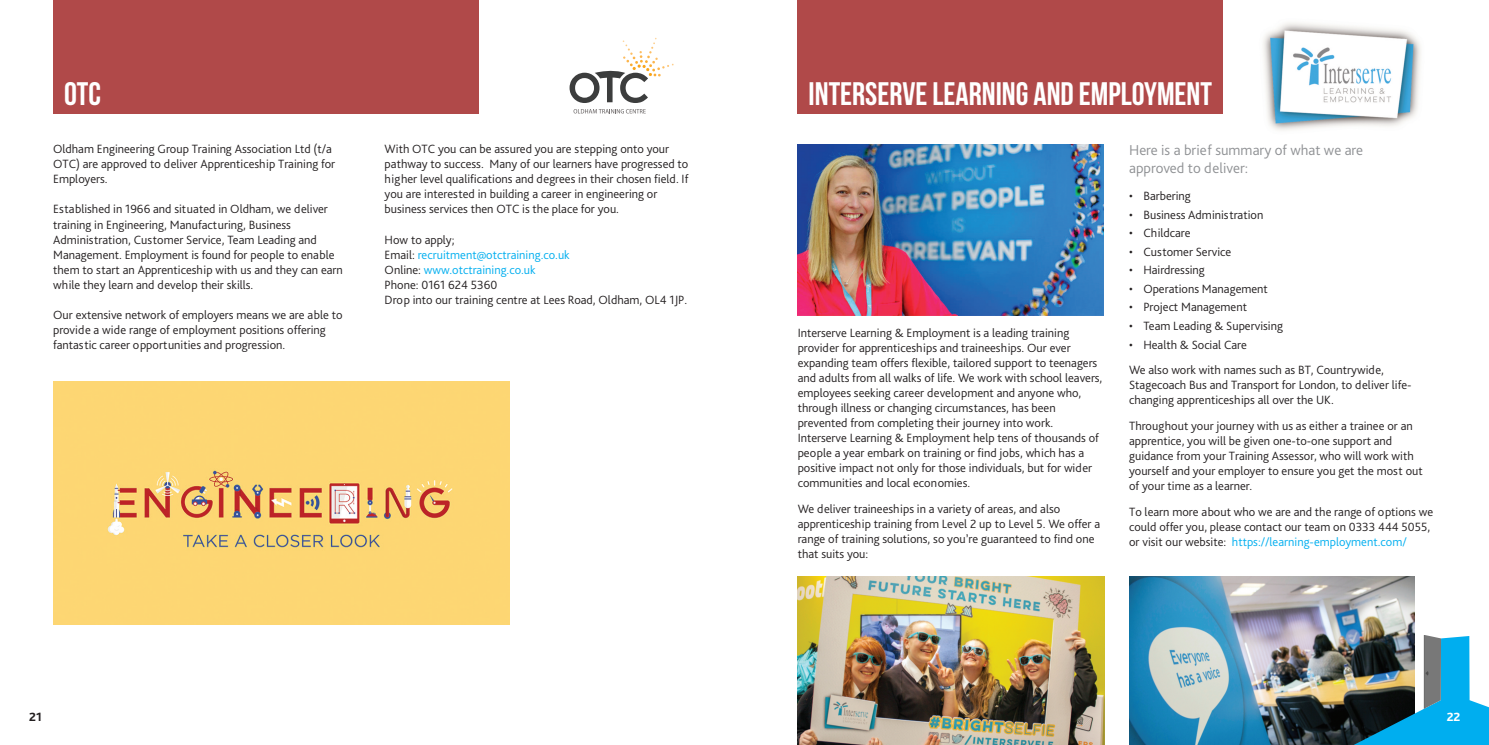
<style>
.page{position:relative;width:1489px;height:745px;background:#fff}
.page>*{position:absolute;margin:0;border:0;box-sizing:border-box;transform-origin:0 0}
.t1{font:700 32.5px "Bebas Neue";color:#fff}
.t2{font:300 15px/18px "Bliss Pro";color:#8f9194}
.t3{font:300 12.5px/15px "Bliss Pro";color:#231f20}
.t4{font:800 12.5px "Bliss Pro";color:#231f20}
.t5{font:800 12.5px "Bliss Pro";color:#fff}
.s1{color:#00aeef}
</style>
<div class="page">
<svg style="left:569px;top:38px;width:104px;height:65px"></svg>
<svg style="left:573px;top:109px;width:72px;height:4px"></svg>
<div style="left:53px;top:0;width:425px;height:114px;background:#b04949"></div>
<img style="left:53px;top:381px;width:456px;height:243px">
<div style="left:797px;top:0;width:425px;height:114px;background:#b04949"></div>
<img style="left:1263px;top:22px;width:158px;height:109px">
<img style="left:797px;top:144px;width:306px;height:171px">
<img style="left:1129px;top:576px;width:285px;height:168px">
<img style="left:797px;top:576px;width:307px;height:168px">
<img style="left:1318px;top:634px;width:170px;height:110px">
<h1 class="t1" style="left:64px;top:74px;width:38px">OTC</h1>
<p class="t3" style="left:53px;top:142px;width:283px">Oldham Engineering Group Training Association Ltd (t/a<br>OTC) are approved to deliver Apprenticeship Training for<br>Employers.</p>
<p class="t3" style="left:53px;top:202px;width:291px">Established in 1966 and situated in Oldham, we deliver training in Engineering, Manufacturing, Business Administration, Customer Service, Team Leading and Management. Employment is found for people to enable them to start an Apprenticeship with us and they can earn while they learn and develop their skills.</p>
<p class="t3" style="left:53px;top:307px;width:291px">Our extensive network of employers means we are able to provide a wide range of employment positions offering fantastic career opportunities and progression.</p>
<p class="t3" style="left:384px;top:142px;width:305px">With OTC you can be assured you are stepping onto your pathway to success. Many of our learners have progressed to higher level qualifications and degrees in their chosen field. If you are interested in building a career in engineering or business services then OTC is the place for you.</p>
<p class="t3" style="left:384px;top:232px;width:304px">How to apply;<br>Email: <span class="s1">recruitment@otctraining.co.uk<br></span>Online: <span class="s1">www.otctraining.co.uk<br></span>Phone: 0161 624 5360<br>Drop into our training centre at Lees Road, Oldham, OL4 1JP.</p>
<p class="t4" style="left:29px;top:710px;width:14px">21</p>
<h1 class="t1" style="left:808px;top:74px;width:405px">INTERSERVE LEARNING AND EMPLOYMENT</h1>
<p class="t3" style="left:797px;top:326px;width:306px">Interserve Learning &amp; Employment is a leading training provider for apprenticeships and traineeships. Our ever expanding team offers flexible, tailored support to teenagers and adults from all walks of life. We work with school leavers, employees seeking career development and anyone who, through illness or changing circumstances, has been prevented from completing their journey into work.<br>Interserve Learning &amp; Employment help tens of thousands of people a year embark on training or find jobs, which has a positive impact not only for those individuals, but for wider communities and local economies.</p>
<p class="t3" style="left:797px;top:501px;width:304px">We deliver traineeships in a variety of areas, and also apprenticeship training from Level 2 up to Level 5. We offer a range of training solutions, so you’re guaranteed to find one that suits you:</p>
<p class="t2" style="left:1129px;top:142px;width:235px">Here is a brief summary of what we are approved to deliver:</p>
<p class="t3" style="left:1129px;top:189px;width:63px">• Barbering</p>
<p class="t3" style="left:1129px;top:207px;width:136px">• Business Administration</p>
<p class="t3" style="left:1129px;top:226px;width:63px">• Childcare</p>
<p class="t3" style="left:1129px;top:245px;width:104px">• Customer Service</p>
<p class="t3" style="left:1129px;top:263px;width:77px">• Hairdressing</p>
<p class="t3" style="left:1129px;top:282px;width:140px">• Operations Management</p>
<p class="t3" style="left:1129px;top:300px;width:119px">• Project Management</p>
<p class="t3" style="left:1129px;top:319px;width:155px">• Team Leading &amp; Supervising</p>
<p class="t3" style="left:1129px;top:332px;width:256px;line-height:25.6px">• Health &amp; Social Care<br>We also work with names such as BT, Countrywide,</p>
<p class="t3" style="left:1129px;top:378px;width:284px">Stagecoach Bus and Transport for London, to deliver life&shy;changing apprenticeships all over the UK.</p>
<p class="t3" style="left:1129px;top:419px;width:295px">Throughout your journey with us as either a trainee or an apprentice, you will be given one-to-one support and guidance from your Training Assessor, who will work with yourself and your employer to ensure you get the most out of your time as a learner.</p>
<p class="t3" style="left:1129px;top:504px;width:305px">To learn more about who we are and the range of options we could offer you, please contact our team on 0333 444 5055, or visit our website: <span class="s1">https://learning-employment.com/</span></p>
<p class="t5" style="left:1446px;top:710px;width:15px">22</p>
</div>
